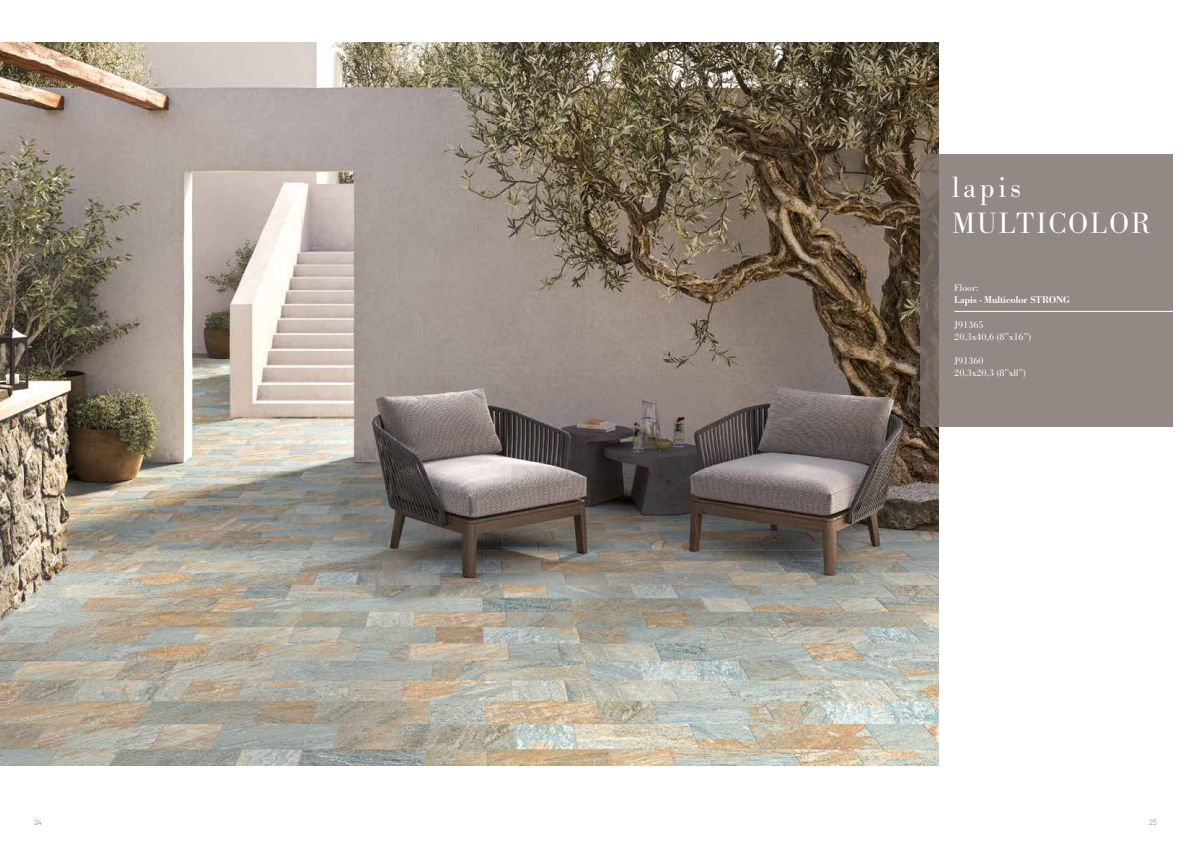
<style>
.page{position:relative;width:1191px;height:842px;background:#fff}
.page>*{position:absolute;margin:0;border:0;box-sizing:border-box;transform-origin:0 0}
.t1{font:300 30.5px/36.6px "Bodoni URW";letter-spacing:.06em;color:#fff}
.t2{font:300 10.2px/12.2px "Bodoni URW";color:#fff}
.t3{font:500 10.2px "Bodoni URW";color:#fff}
.t4{font:300 8px "DIN2014";color:#878686}
</style>
<div class="page">
<img style="left:0;top:42px;width:938px;height:723px">
<svg style="left:920px;top:154px;width:253px;height:273px;background:#8f8682"></svg>
<hr style="left:954px;top:311px;width:226px;height:1px;background:#fff">
<h1 class="t1" style="left:952px;top:169px;width:200px">lapis<br>MULTICOLOR</h1>
<p class="t2" style="left:954px;top:282px;width:25px">Floor:</p>
<p class="t3" style="left:954px;top:294px;width:117px">Lapis - Multicolor STRONG</p>
<p class="t2" style="left:954px;top:318px;width:78px">J91365<br>20,3x40,6 (8”x16”)</p>
<p class="t2" style="left:954px;top:355px;width:73px">J91360<br>20,3x20,3 (8”x8”)</p>
<p class="t4" style="left:34px;top:817px;width:9px">24</p>
<p class="t4" style="left:1149px;top:817px;width:9px">25</p>
</div>
